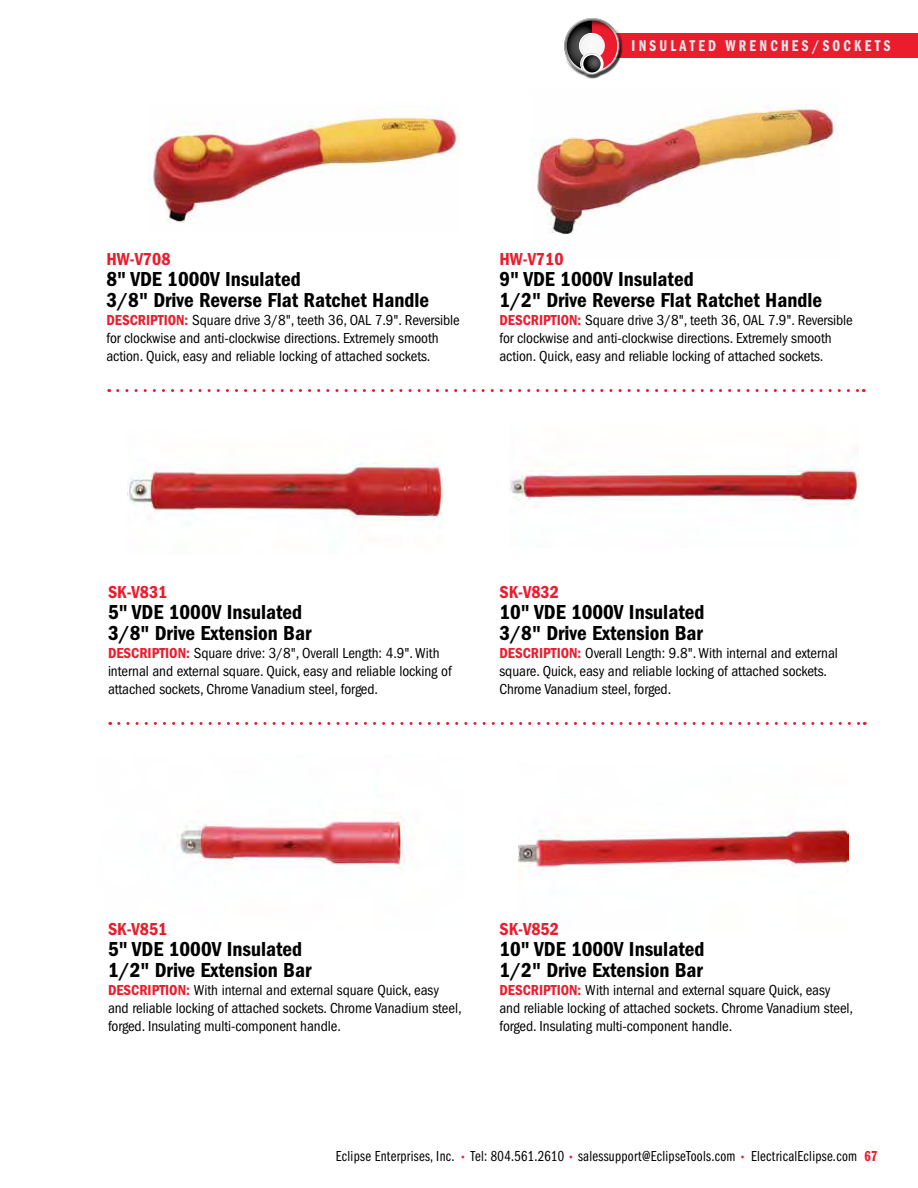
<style>
.page{position:relative;width:918px;height:1188px;background:#fff}
.page>*{position:absolute;margin:0;border:0;box-sizing:border-box;transform-origin:0 0}
.t1{font:21px/21px "ITC Franklin Gothic Std Dm Cd";color:#000}
.t2{font:18px "ITC Franklin Gothic Std Dm Cd";color:#eb1c2d}
.t3{font:16.2px "ITC Franklin Gothic Std Dm Cp";letter-spacing:.2em;color:#e6e7e8}
.t4{font:condensed 15px/18px "ITC Franklin Gothic Std";letter-spacing:-.005em;color:#000}
.t5{font:15px "ITC Franklin Gothic Std Bk Cp";letter-spacing:.02em;color:#000}
.s1{font-family:"ITC Franklin Gothic Std Dm Cd";font-stretch:normal;color:#eb1c2d}
.s2{font-family:"ITC Franklin Gothic Std";font-weight:500;font-size:12px;color:#eb1c2d}
.s3{font-family:"ITC Franklin Gothic Std Dm Cp";color:#eb1c2d}
</style>
<div class="page">
<img style="left:177px;top:818px;width:228px;height:47px">
<img style="left:519px;top:826px;width:330px;height:46px">
<svg style="left:118px;top:389px;width:746px;height:3px"></svg>
<div style="left:602px;top:33px;width:316px;height:24px;background:#eb1c2d"></div>
<svg style="left:119px;top:722px;width:746px;height:3px"></svg>
<img style="left:149px;top:115px;width:311px;height:109px">
<img style="left:530px;top:104px;width:308px;height:130px">
<img style="left:128px;top:462px;width:315px;height:65px">
<img style="left:509px;top:468px;width:349px;height:39px">
<div style="left:552px;top:6px;width:76px;height:84px;background:#fff"></div>
<div style="left:562px;top:16px;width:57px;height:43px;background:#fff;opacity:.75"></div>
<div style="left:565px;top:27px;width:58px;height:51px;background:#000;opacity:.75"></div>
<p class="t3" style="left:632px;top:37px;width:260px">INSULATED WRENCHES/SOCKETS</p>
<p class="t3" style="left:750px;top:37px;width:132px">I SULATED TOOL</p>
<p class="t2" style="left:106px;top:249px;width:66px">HW-V708</p>
<h1 class="t1" style="left:106px;top:269px;width:324px">8" VDE 1000V Insulated<br>3/8" Drive Reverse Flat Ratchet Handle</h1>
<p class="t4" style="left:106px;top:311px;width:355px"><span class="s1">DESCRIPTION:</span> Square drive 3/8", teeth 36, OAL 7.9". Reversible for clockwise and anti-clockwise directions. Extremely smooth action. Quick, easy and reliable locking of attached sockets.</p>
<p class="t2" style="left:500px;top:249px;width:66px">HW-V710</p>
<h1 class="t1" style="left:500px;top:269px;width:324px">9" VDE 1000V Insulated<br>1/2" Drive Reverse Flat Ratchet Handle</h1>
<p class="t4" style="left:500px;top:311px;width:355px"><span class="s1">DESCRIPTION:</span> Square drive 3/8", teeth 36, OAL 7.9". Reversible for clockwise and anti-clockwise directions. Extremely smooth action. Quick, easy and reliable locking of attached sockets.</p>
<p class="t2" style="left:108px;top:582px;width:61px">SK-V831</p>
<h1 class="t1" style="left:108px;top:602px;width:205px">5" VDE 1000V Insulated<br>3/8" Drive Extension Bar</h1>
<p class="t4" style="left:108px;top:644px;width:345px"><span class="s1">DESCRIPTION:</span> Square drive: 3/8", Overall Length: 4.9". With internal and external square. Quick, easy and reliable locking of attached sockets, Chrome Vanadium steel, forged.</p>
<p class="t2" style="left:500px;top:582px;width:61px">SK-V832</p>
<h1 class="t1" style="left:500px;top:602px;width:206px">10" VDE 1000V Insulated<br>3/8" Drive Extension Bar</h1>
<p class="t4" style="left:500px;top:644px;width:340px"><span class="s1">DESCRIPTION:</span> Overall Length: 9.8". With internal and external square. Quick, easy and reliable locking of attached sockets.<br>Chrome Vanadium steel, forged.</p>
<p class="t2" style="left:108px;top:919px;width:61px">SK-V851</p>
<h1 class="t1" style="left:108px;top:939px;width:205px">5" VDE 1000V Insulated<br>1/2" Drive Extension Bar</h1>
<p class="t4" style="left:108px;top:982px;width:355px"><span class="s1">DESCRIPTION:</span> With internal and external square Quick, easy and reliable locking of attached sockets. Chrome Vanadium steel, forged. Insulating multi-component handle.</p>
<p class="t2" style="left:500px;top:919px;width:61px">SK-V852</p>
<h1 class="t1" style="left:500px;top:939px;width:206px">10" VDE 1000V Insulated<br>1/2" Drive Extension Bar</h1>
<p class="t4" style="left:500px;top:982px;width:355px"><span class="s1">DESCRIPTION:</span> With internal and external square Quick, easy and reliable locking of attached sockets. Chrome Vanadium steel, forged. Insulating multi-component handle.</p>
<p class="t5" style="left:336px;top:1148px;width:543px">Eclipse Enterprises, Inc. <span class="s2">•</span> Tel: 804.561.2610 <span class="s2">•</span> salessupport@EclipseTools.com <span class="s2">•</span> ElectricalEclipse.com <span class="s3">67</span></p>
</div>
